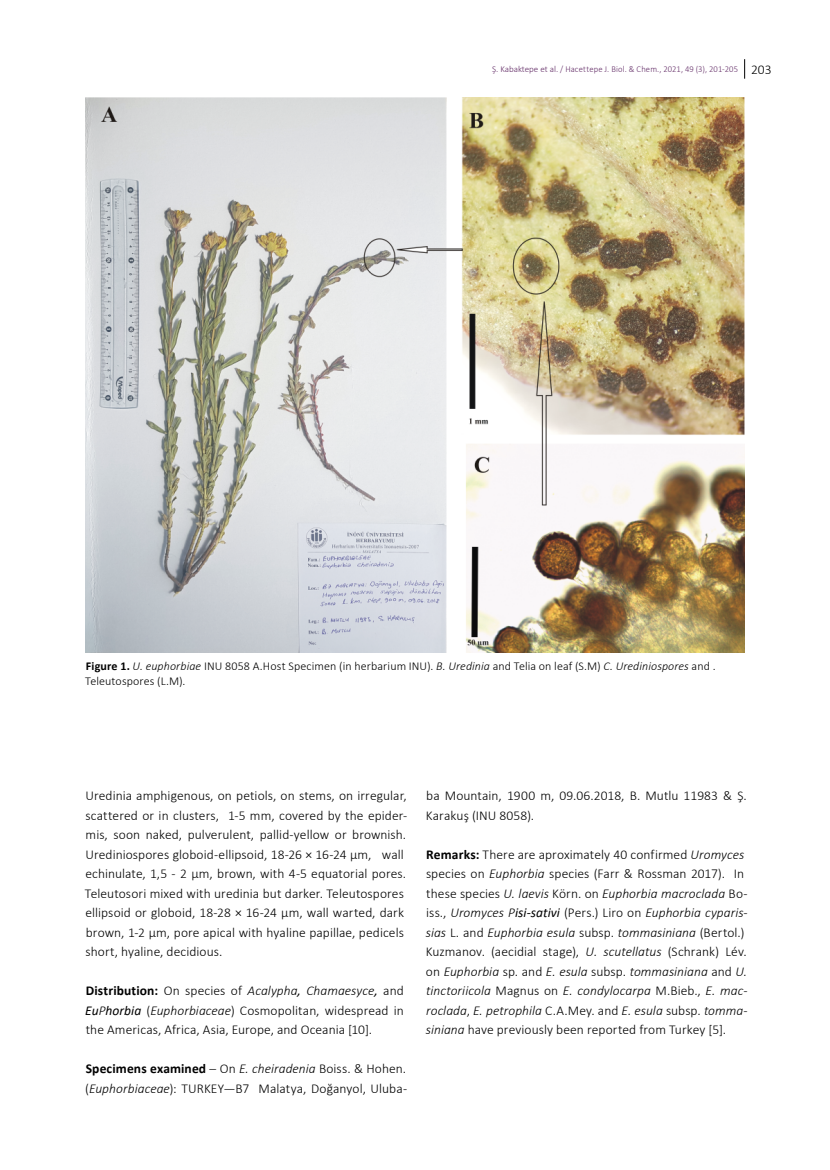
<style>
.page{position:relative;width:830px;height:1170px;background:#fff}
.page>*{position:absolute;margin:0;border:0;box-sizing:border-box;transform-origin:0 0}
.t1{font:300 13.5px/19.5px "Calibri";letter-spacing:.005em;color:#000}
.t2{font:300 12px/15px "Calibri";letter-spacing:.01em;color:#000}
.t3{font:300 9px "Calibri";letter-spacing:.01em;color:#642e68}
.s1{font-size:13.5px;color:#000}
.s2{font-weight:700}
.s3{font-style:italic}
.s4{font-weight:400;font-style:italic}
</style>
<div class="page">
<svg style="left:744px;top:59px;width:1px;height:20px"></svg>
<img style="left:85px;top:98px;width:659px;height:554px">
<p class="t3" style="left:492px;top:63px;width:281px">Ş. Kabaktepe et al. / Hacettepe J. Biol. &amp; Chem., 2021, 49 (3), 201-205 <span class="s1">203</span></p>
<p class="t2" style="left:85px;top:658px;width:631px"><span class="s2">Figure 1.</span> <span class="s3">U. euphorbiae</span> INU 8058 A.Host Specimen (in herbarium INU). <span class="s3">B. Uredinia</span> and Telia on leaf (S.M) <span class="s3">C. Urediniospores</span> and .<br>Teleutospores (L.M).</p>
<p class="t1" style="left:85px;top:785px;width:323px">Uredinia amphigenous, on petiols, on stems, on irregular, scattered or in clusters, 1-5 mm, covered by the epider&shy;mis, soon naked, pulverulent, pallid-yellow or brownish.<br>Urediniospores globoid-ellipsoid, 18-26 × 16-24 μm, wall echinulate, 1,5 - 2 μm, brown, with 4-5 equatorial pores.<br>Teleutosori mixed with uredinia but darker. Teleutospores ellipsoid or globoid, 18-28 × 16-24 μm, wall warted, dark brown, 1-2 μm, pore apical with hyaline papillae, pedicels short, hyaline, decidious.</p>
<p class="t1" style="left:85px;top:980px;width:320px;text-align:justify"><span class="s2">Distribution:</span> On species of <span class="s3">Acalypha</span><span class="s4">,</span> <span class="s3">Chamaesyce</span><span class="s4">,</span> and <span class="s4">Eu</span><span class="s3">P</span><span class="s4">horbia</span> (<span class="s3">Euphorbiaceae</span>) Cosmopolitan, widespread in the Americas, Africa, Asia, Europe, and Oceania [10].</p>
<p class="t1" style="left:85px;top:1058px;width:323px"><span class="s2">Specimens examined</span> – On <span class="s3">E. cheiradenia</span> Boiss. &amp; Hohen. (<span class="s3">Euphorbiaceae</span>): TURKEY—B7 Malatya, Doğanyol, Uluba-</p>
<p class="t1" style="left:426px;top:785px;width:322px">ba Mountain, 1900 m, 09.06.2018, B. Mutlu 11983 &amp; Ş.<br>Karakuş (INU 8058).</p>
<p class="t1" style="left:425px;top:844px;width:323px"><span class="s2">Remarks:</span> There are aproximately 40 confirmed <span class="s3">Uromyces </span>species on <span class="s3">Euphorbia</span> species (Farr &amp; Rossman 2017). In these species <span class="s3">U. laevis</span> Körn. on <span class="s3">Euphorbia macroclada</span> Bo&shy;iss., <span class="s3">Uromyces P</span><span class="s4">isi-sativi</span> (Pers.) Liro on <span class="s3">Euphorbia cyparis&shy;sias</span> L. and <span class="s3">Euphorbia esula</span> subsp. <span class="s3">tommasiniana</span> (Bertol.)<br>Kuzmanov. (aecidial stage), <span class="s3">U. scutellatus</span> (Schrank) Lév. on <span class="s3">Euphorbia</span> sp. and <span class="s3">E. esula</span> subsp. <span class="s3">tommasiniana</span> and <span class="s3">U. tinctoriicola</span> Magnus on <span class="s3">E. condylocarpa</span> M.Bieb., <span class="s3">E. mac&shy;roclada</span>, <span class="s3">E. petrophila</span> C.A.Mey. and <span class="s3">E. esula</span> subsp. <span class="s3">tomma&shy;siniana</span> have previously been reported from Turkey [5].</p>
</div>
